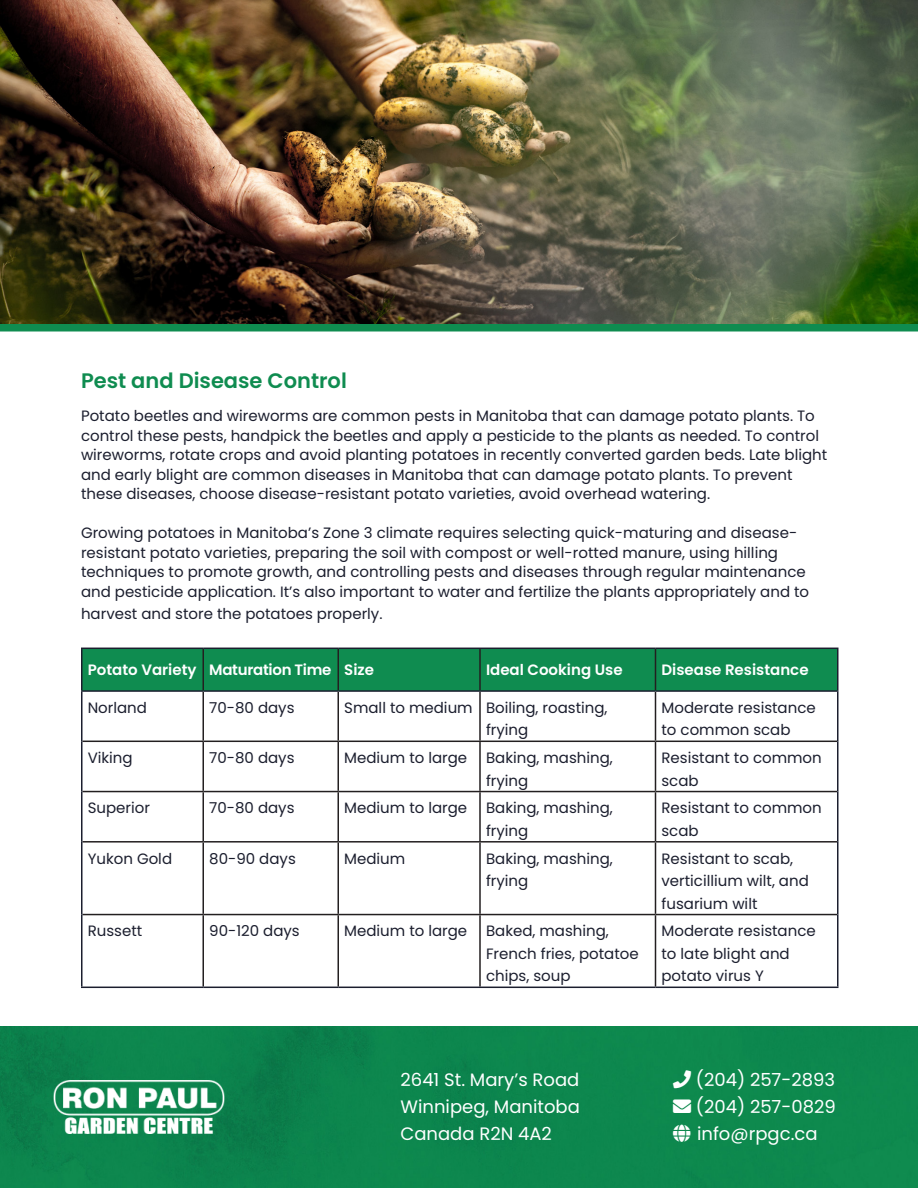
<style>
.page{position:relative;width:918px;height:1188px;background:#fff}
.page>*{position:absolute;margin:0;border:0;box-sizing:border-box;transform-origin:0 0}
.t1{font:600 21px "Poppins";color:#0f8c50}
.t2{font:18px "Poppins";color:#fff}
.t3{font:15px/22.5px "Poppins";color:#1b1e2e}
.t4{font:600 15px "Poppins";color:#fff}
.t5{font:600 15px "Poppins";letter-spacing:-.02em;color:#fff}
</style>
<div class="page">
<img style="left:0;top:1026px;width:918px;height:162px">
<div style="left:82px;top:649px;width:755px;height:41px;background:#0f8c50"></div>
<hr style="left:202px;top:649px;width:2px;height:41px;background:#231f20">
<hr style="left:338px;top:649px;width:1px;height:41px;background:#231f20">
<hr style="left:479px;top:649px;width:2px;height:41px;background:#231f20">
<hr style="left:655px;top:649px;width:1px;height:41px;background:#231f20">
<hr style="left:202px;top:692px;width:2px;height:49px;background:#231f20">
<hr style="left:338px;top:692px;width:1px;height:49px;background:#231f20">
<hr style="left:479px;top:692px;width:2px;height:49px;background:#231f20">
<hr style="left:655px;top:692px;width:1px;height:49px;background:#231f20">
<hr style="left:82px;top:741px;width:121px;height:1px;background:#231f20">
<hr style="left:203px;top:741px;width:135px;height:1px;background:#231f20">
<hr style="left:202px;top:742px;width:2px;height:49px;background:#231f20">
<hr style="left:338px;top:741px;width:142px;height:1px;background:#231f20">
<hr style="left:338px;top:742px;width:1px;height:49px;background:#231f20">
<hr style="left:480px;top:741px;width:176px;height:1px;background:#231f20">
<hr style="left:479px;top:742px;width:2px;height:49px;background:#231f20">
<hr style="left:656px;top:741px;width:181px;height:1px;background:#231f20">
<hr style="left:655px;top:742px;width:1px;height:49px;background:#231f20">
<hr style="left:82px;top:791px;width:121px;height:1px;background:#231f20">
<hr style="left:203px;top:791px;width:135px;height:1px;background:#231f20">
<hr style="left:202px;top:792px;width:2px;height:49px;background:#231f20">
<hr style="left:338px;top:791px;width:142px;height:1px;background:#231f20">
<hr style="left:338px;top:792px;width:1px;height:49px;background:#231f20">
<hr style="left:480px;top:791px;width:176px;height:1px;background:#231f20">
<hr style="left:479px;top:792px;width:2px;height:49px;background:#231f20">
<hr style="left:656px;top:791px;width:181px;height:1px;background:#231f20">
<hr style="left:655px;top:792px;width:1px;height:49px;background:#231f20">
<hr style="left:82px;top:841px;width:121px;height:2px;background:#231f20">
<hr style="left:203px;top:841px;width:135px;height:2px;background:#231f20">
<hr style="left:202px;top:843px;width:2px;height:71px;background:#231f20">
<hr style="left:338px;top:841px;width:142px;height:2px;background:#231f20">
<hr style="left:338px;top:843px;width:1px;height:71px;background:#231f20">
<hr style="left:480px;top:841px;width:176px;height:2px;background:#231f20">
<hr style="left:479px;top:843px;width:2px;height:71px;background:#231f20">
<hr style="left:656px;top:841px;width:181px;height:2px;background:#231f20">
<hr style="left:655px;top:843px;width:1px;height:71px;background:#231f20">
<hr style="left:82px;top:914px;width:121px;height:1px;background:#231f20">
<hr style="left:203px;top:914px;width:135px;height:1px;background:#231f20">
<hr style="left:202px;top:915px;width:2px;height:72px;background:#231f20">
<hr style="left:338px;top:914px;width:142px;height:1px;background:#231f20">
<hr style="left:338px;top:915px;width:1px;height:72px;background:#231f20">
<hr style="left:480px;top:914px;width:176px;height:1px;background:#231f20">
<hr style="left:479px;top:915px;width:2px;height:72px;background:#231f20">
<hr style="left:656px;top:914px;width:181px;height:1px;background:#231f20">
<hr style="left:655px;top:915px;width:1px;height:72px;background:#231f20">
<hr style="left:81px;top:648px;width:122px;height:1px;background:#1b1e2e">
<hr style="left:81px;top:649px;width:1px;height:41px;background:#1b1e2e">
<hr style="left:203px;top:648px;width:135px;height:1px;background:#1b1e2e">
<hr style="left:338px;top:648px;width:142px;height:1px;background:#1b1e2e">
<hr style="left:480px;top:648px;width:176px;height:1px;background:#1b1e2e">
<hr style="left:656px;top:648px;width:182px;height:1px;background:#1b1e2e">
<hr style="left:837px;top:649px;width:1px;height:41px;background:#1b1e2e">
<hr style="left:81px;top:690px;width:122px;height:2px;background:#1b1e2e">
<hr style="left:81px;top:692px;width:1px;height:49px;background:#1b1e2e">
<hr style="left:203px;top:690px;width:135px;height:2px;background:#1b1e2e">
<hr style="left:338px;top:690px;width:142px;height:2px;background:#1b1e2e">
<hr style="left:480px;top:690px;width:176px;height:2px;background:#1b1e2e">
<hr style="left:656px;top:690px;width:182px;height:2px;background:#1b1e2e">
<hr style="left:837px;top:692px;width:1px;height:49px;background:#1b1e2e">
<hr style="left:81px;top:741px;width:1px;height:51px;background:#1b1e2e">
<hr style="left:837px;top:741px;width:1px;height:51px;background:#1b1e2e">
<hr style="left:81px;top:792px;width:1px;height:50px;background:#1b1e2e">
<hr style="left:837px;top:792px;width:1px;height:50px;background:#1b1e2e">
<hr style="left:81px;top:842px;width:1px;height:73px;background:#1b1e2e">
<hr style="left:837px;top:842px;width:1px;height:73px;background:#1b1e2e">
<hr style="left:81px;top:915px;width:1px;height:72px;background:#1b1e2e">
<hr style="left:837px;top:915px;width:1px;height:72px;background:#1b1e2e">
<hr style="left:81px;top:987px;width:122px;height:1px;background:#1b1e2e">
<hr style="left:203px;top:987px;width:135px;height:1px;background:#1b1e2e">
<hr style="left:338px;top:987px;width:142px;height:1px;background:#1b1e2e">
<hr style="left:480px;top:987px;width:176px;height:1px;background:#1b1e2e">
<hr style="left:656px;top:987px;width:182px;height:1px;background:#1b1e2e">
<img style="left:54px;top:1080px;width:170px;height:54px">
<img style="left:0;top:0;width:918px;height:332px">
<svg style="left:673px;top:1070px;width:18px;height:18px"></svg>
<svg style="left:673px;top:1124px;width:18px;height:18px"></svg>
<p class="t1" style="left:81px;top:369px;width:267px">Pest and Disease Control</p>
<p class="t3" style="left:81px;top:406px;width:748px;line-height:19.5px">Potato beetles and wireworms are common pests in Manitoba that can damage potato plants. To control these pests, handpick the beetles and apply a pesticide to the plants as needed. To control wireworms, rotate crops and avoid planting potatoes in recently converted garden beds. Late blight and early blight are common diseases in Manitoba that can damage potato plants. To prevent these diseases, choose disease-resistant potato varieties, avoid overhead watering.</p>
<p class="t3" style="left:81px;top:523px;width:730px;line-height:19.5px">Growing potatoes in Manitoba’s Zone 3 climate requires selecting quick-maturing and disease&shy;resistant potato varieties, preparing the soil with compost or well-rotted manure, using hilling techniques to promote growth, and controlling pests and diseases through regular maintenance and pesticide application. It’s also important to water and fertilize the plants appropriately and to</p>
<p class="t3" style="left:81px;top:603px;width:303px">harvest and store the potatoes properly.</p>
<p class="t4" style="left:88px;top:661px;width:110px">Potato Variety</p>
<p class="t5" style="left:209px;top:661px;width:124px">Maturation Time</p>
<p class="t4" style="left:344px;top:661px;width:31px">Size</p>
<p class="t4" style="left:486px;top:661px;width:138px">Ideal Cooking Use</p>
<p class="t4" style="left:662px;top:661px;width:149px">Disease Resistance</p>
<p class="t3" style="left:88px;top:696px;width:61px">Norland</p>
<p class="t3" style="left:209px;top:696px;width:87px">70-80 days</p>
<p class="t3" style="left:344px;top:696px;width:130px">Small to medium</p>
<p class="t3" style="left:486px;top:696px;width:123px">Boiling, roasting, frying</p>
<p class="t3" style="left:662px;top:696px;width:156px">Moderate resistance to common scab</p>
<p class="t3" style="left:88px;top:747px;width:46px">Viking</p>
<p class="t3" style="left:209px;top:747px;width:87px">70-80 days</p>
<p class="t3" style="left:344px;top:747px;width:125px">Medium to large</p>
<p class="t3" style="left:486px;top:747px;width:128px">Baking, mashing, frying</p>
<p class="t3" style="left:662px;top:747px;width:162px">Resistant to common scab</p>
<p class="t3" style="left:88px;top:797px;width:64px">Superior</p>
<p class="t3" style="left:209px;top:797px;width:87px">70-80 days</p>
<p class="t3" style="left:344px;top:797px;width:125px">Medium to large</p>
<p class="t3" style="left:486px;top:797px;width:128px">Baking, mashing, frying</p>
<p class="t3" style="left:662px;top:797px;width:162px">Resistant to common scab</p>
<p class="t3" style="left:88px;top:847px;width:86px">Yukon Gold</p>
<p class="t3" style="left:209px;top:847px;width:88px">80-90 days</p>
<p class="t3" style="left:344px;top:847px;width:63px">Medium</p>
<p class="t3" style="left:486px;top:847px;width:128px">Baking, mashing, frying</p>
<p class="t3" style="left:662px;top:847px;width:149px">Resistant to scab, verticillium wilt, and fusarium wilt</p>
<p class="t3" style="left:88px;top:920px;width:56px">Russett</p>
<p class="t3" style="left:209px;top:920px;width:92px">90-120 days</p>
<p class="t3" style="left:344px;top:920px;width:125px">Medium to large</p>
<p class="t3" style="left:486px;top:920px;width:154px">Baked, mashing,<br>French fries, potatoe chips, soup</p>
<p class="t3" style="left:662px;top:920px;width:156px">Moderate resistance to late blight and potato virus Y</p>
<p class="t2" style="left:401px;top:1069px;width:180px">2641 St. Mary’s Road</p>
<p class="t2" style="left:401px;top:1096px;width:181px">Winnipeg, Manitoba</p>
<p class="t2" style="left:401px;top:1123px;width:153px">Canada R2N 4A2</p>
<p class="t2" style="left:696px;top:1069px;width:141px">(204) 257-2893</p>
<p class="t2" style="left:673px;top:1096px;width:164px">→ (204) 257-0829</p>
<p class="t2" style="left:697px;top:1123px;width:122px">info@rpgc.ca</p>
</div>
